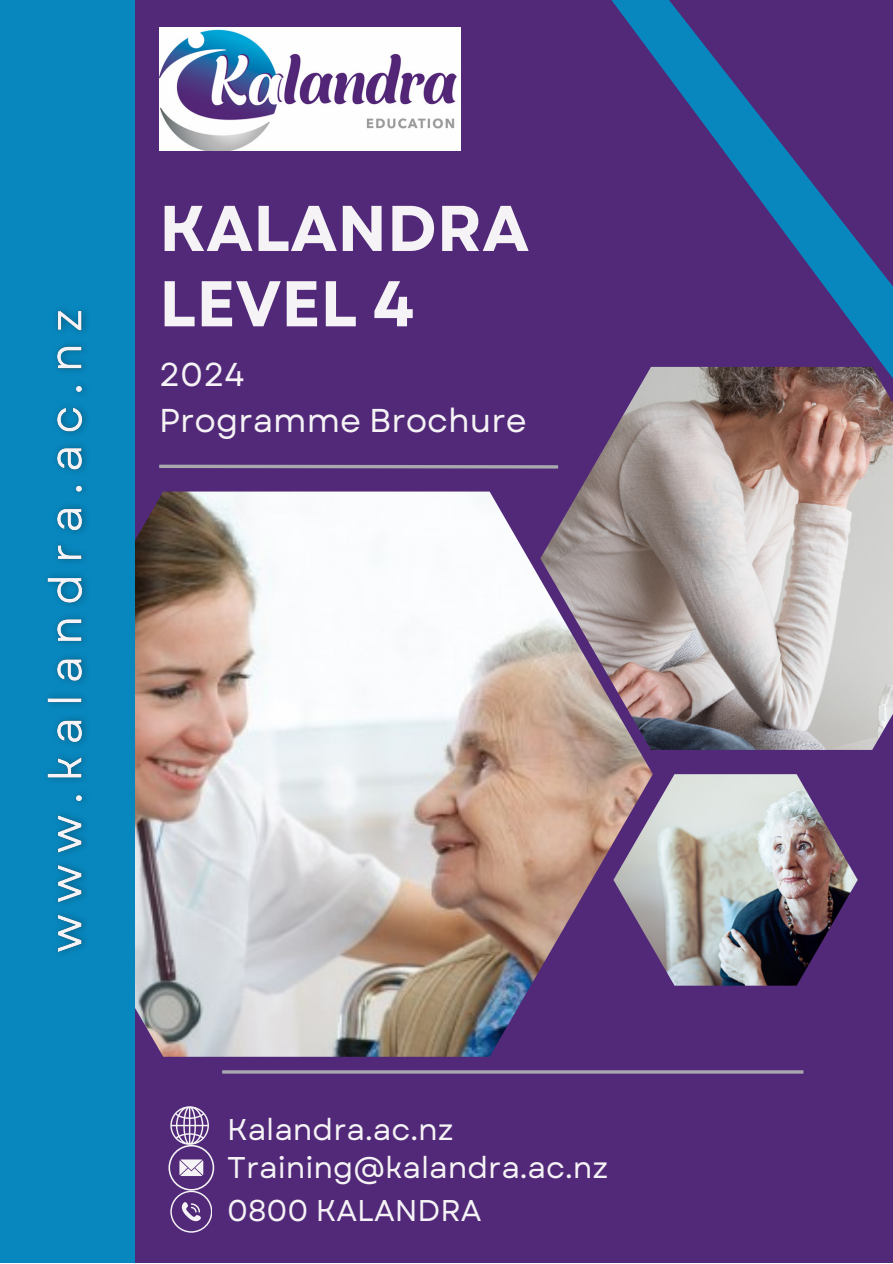
<style>
.page{position:relative;width:893px;height:1264px;background:#fff}
.page>*{position:absolute;margin:0;border:0;box-sizing:border-box;transform-origin:0 0}
.t1{font:700 64.5px/75.3px "Garet";color:#f5f3f5}
.t2{font:33px "Garet";color:#f5f3f5}
.t3{font:30px "Garet";color:#f5f3f5}
</style>
<div class="page">
<div style="left:0;top:0;width:892px;height:1262px;background:#522979"></div>
<img style="left:135px;top:491px;width:517px;height:565px">
<div style="left:0;top:0;width:135px;height:1262px;background:#0887be"></div>
<hr style="left:222px;top:1070px;width:581px;height:3px;background:#a7a9ae">
<svg style="left:611px;top:0;width:281px;height:367px"></svg>
<img style="left:540px;top:367px;width:352px;height:383px">
<img style="left:613px;top:774px;width:244px;height:211px">
<svg style="left:663px;top:0;width:229px;height:287px"></svg>
<svg style="left:159px;top:463px;width:402px;height:7px"></svg>
<img style="left:159px;top:28px;width:301px;height:122px">
<svg style="left:168px;top:1106px;width:46px;height:126px"></svg>
<img style="left:47px;top:310px;width:40px;height:643px">
<p class="t1" style="left:159px;top:191px;width:371px">KALANDRA<br>LEVEL 4</p>
<p class="t2" style="left:159px;top:350px;width:87px">2024</p>
<p class="t2" style="left:159px;top:396px;width:369px">Programme Brochure</p>
<p class="t3" style="left:227px;top:1107px;width:228px">Kalandra.ac.nz</p>
<p class="t3" style="left:227px;top:1145px;width:383px">Training@kalandra.ac.nz</p>
<p class="t3" style="left:227px;top:1188px;width:256px">0800 KALANDRA</p>
</div>
